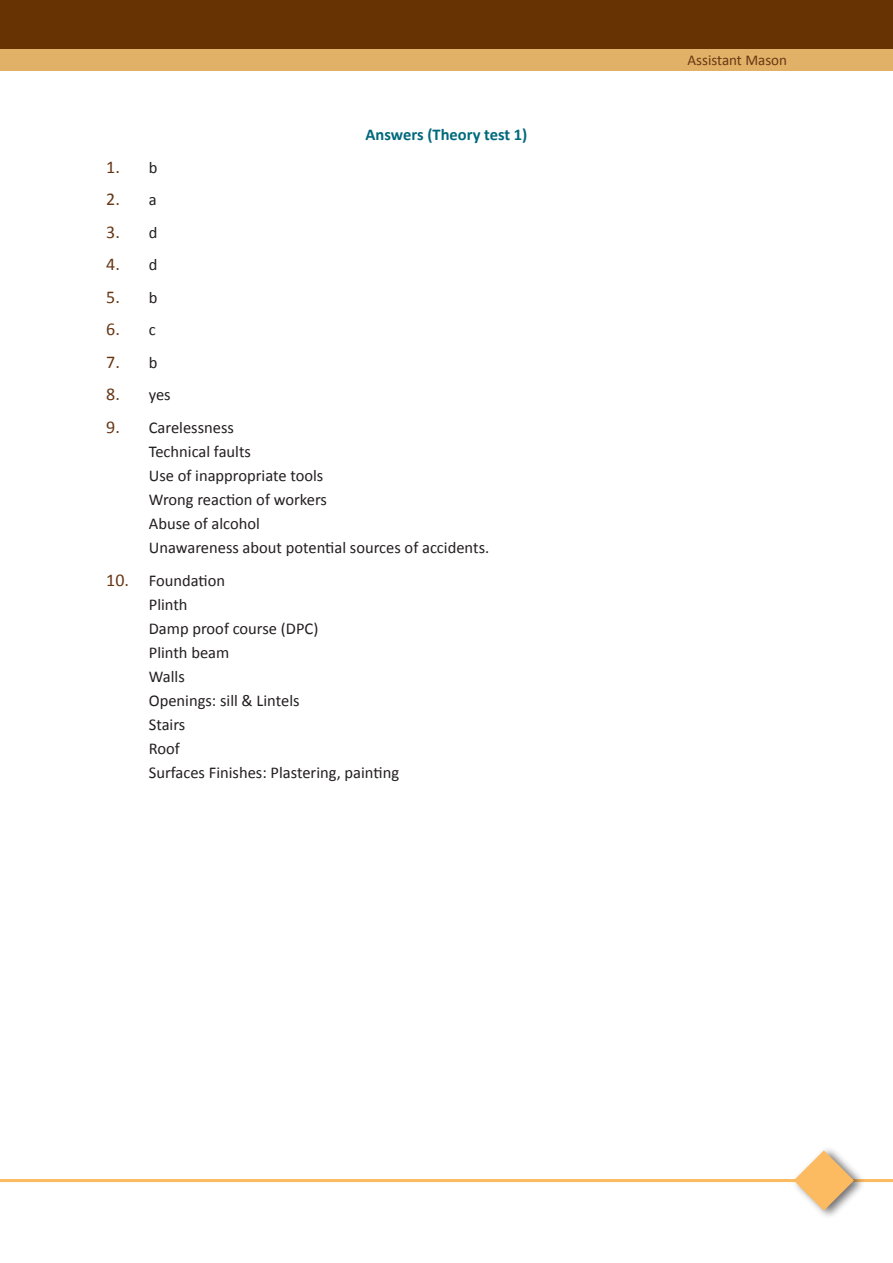
<style>
.page{position:relative;width:893px;height:1263px;background:#fff}
.page>*{position:absolute;margin:0;border:0;box-sizing:border-box;transform-origin:0 0}
._05_Numbering{font:18px "Calibri";color:#673715}
._04_Body_Text{font:16.5px "Calibri";color:#231f20}
._05_Numbering-2{font:16.5px "Calibri";color:#231f20}
._03_Sub_Sub_Sub_Head{font:700 16.5px "Calibri";color:#01697c}
.t1{font:15px "Calibri";color:#673715}
.s1{font-size:16.5px;color:#231f20}
.s2{font-size:18px;color:#673715}
</style>
<div class="page">
<div style="left:0;top:2px;width:893px;height:69px;background:#e1b167"></div>
<div style="left:0;top:0;width:893px;height:49px;background:#673303"></div>
<hr style="left:0;top:1179px;width:893px;height:3px;background:#fcba61">
<div style="left:790px;top:1144px;width:75px;height:75px;background:#231f20;opacity:.64"></div>
<svg style="left:794px;top:1150px;width:60px;height:60px"></svg>
<p class="_03_Sub_Sub_Sub_Head" style="left:366px;top:124px;width:163px">Answers (Theory test 1)</p>
<p class="_05_Numbering" style="left:106px;top:155px;width:53px">1. <span class="s1">b</span></p>
<p class="_05_Numbering" style="left:106px;top:188px;width:52px">2. <span class="s1">a</span></p>
<p class="_05_Numbering" style="left:106px;top:220px;width:53px">3. <span class="s1">d</span></p>
<p class="_05_Numbering" style="left:106px;top:253px;width:53px">4. <span class="s1">d</span></p>
<p class="_05_Numbering" style="left:106px;top:285px;width:53px">5. <span class="s1">b</span></p>
<p class="_05_Numbering" style="left:106px;top:318px;width:51px">6. <span class="s1">c</span></p>
<p class="_05_Numbering" style="left:106px;top:350px;width:53px">7. <span class="s1">b</span></p>
<p class="_05_Numbering-2" style="left:106px;top:384px;width:66px"><span class="s2">8.</span> yes</p>
<p class="_05_Numbering-2" style="left:106px;top:417px;width:129px"><span class="s2">9.</span> Carelessness</p>
<p class="_04_Body_Text" style="left:149px;top:441px;width:104px">Technical faults</p>
<p class="_04_Body_Text" style="left:149px;top:465px;width:176px">Use of inappropriate tools</p>
<p class="_04_Body_Text" style="left:149px;top:489px;width:180px">Wrong reaction of workers</p>
<p class="_04_Body_Text" style="left:149px;top:513px;width:113px">Abuse of alcohol</p>
<p class="_04_Body_Text" style="left:149px;top:537px;width:342px">Unawareness about potential sources of accidents.</p>
<p class="_05_Numbering-2" style="left:106px;top:570px;width:120px"><span class="s2">10.</span> Foundation</p>
<p class="_04_Body_Text" style="left:149px;top:594px;width:40px">Plinth</p>
<p class="_04_Body_Text" style="left:149px;top:618px;width:171px">Damp proof course (DPC)</p>
<p class="_04_Body_Text" style="left:149px;top:642px;width:82px">Plinth beam</p>
<p class="_04_Body_Text" style="left:149px;top:666px;width:38px">Walls</p>
<p class="_04_Body_Text" style="left:149px;top:690px;width:152px">Openings: sill &amp; Lintels</p>
<p class="_04_Body_Text" style="left:149px;top:714px;width:38px">Stairs</p>
<p class="_04_Body_Text" style="left:149px;top:738px;width:33px">Roof</p>
<p class="_04_Body_Text" style="left:149px;top:762px;width:252px">Surfaces Finishes: Plastering, painting</p>
<p class="t1" style="left:688px;top:50px;width:101px">Assistant Mason</p>
</div>
